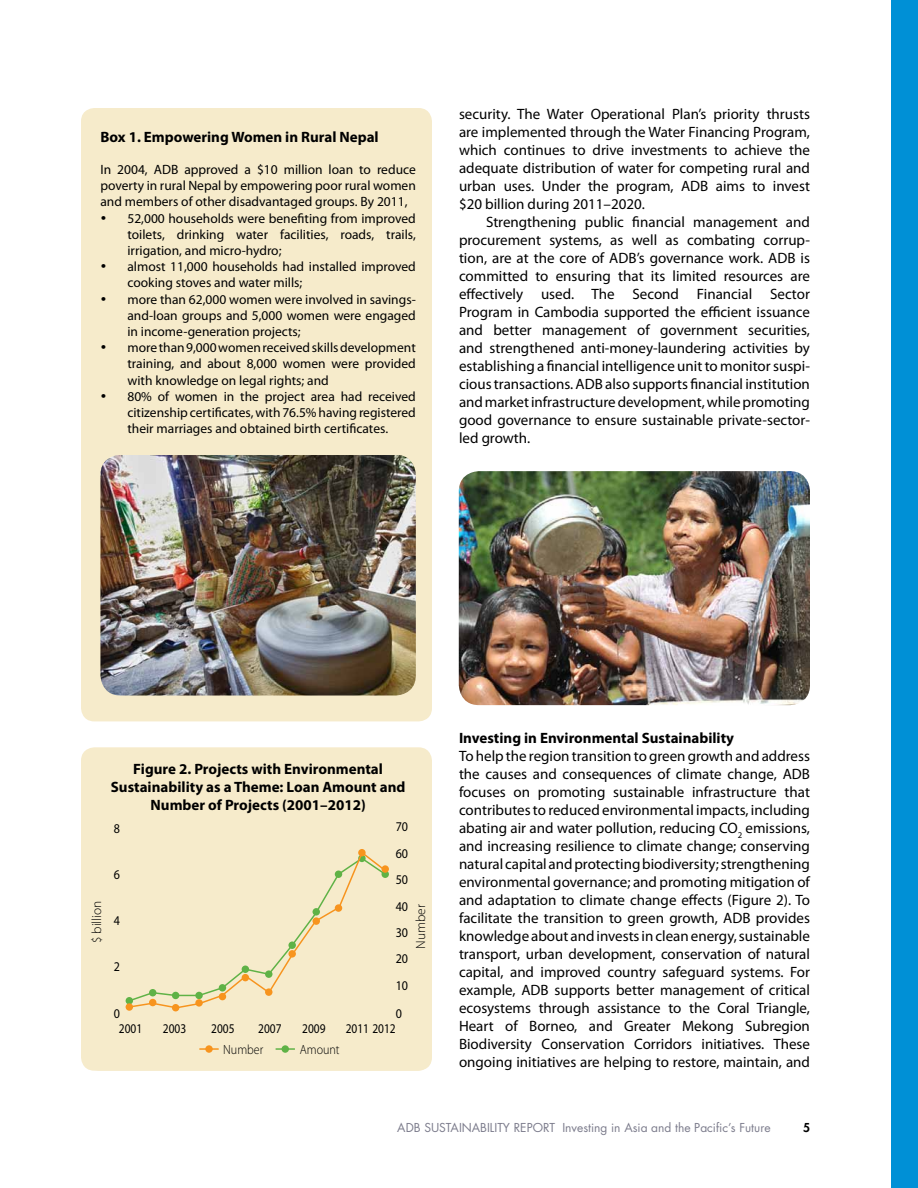
<style>
.page{position:relative;width:918px;height:1188px;background:#0090d6}
.page>*{position:absolute;margin:0;border:0;box-sizing:border-box;transform-origin:0 0}
.t1{font:15px/18px "Myriad Pro";color:#000;text-align:justify}
.t2{font:700 15px/18px "Myriad Pro";color:#000;text-align:center}
.t3{font:13.5px/16.2px "Myriad Pro";color:#000;text-align:justify}
.t4{font:13.35px "Myriad Pro";color:#000;scale:.85 1}
.t5{font:13.35px "Myriad Pro";color:#000;scale:.9 1}
.t6{font:300 13.35px "Myriad Pro";color:#000}
.t7{font:300 13.35px "Myriad Pro";color:#000;scale:.9 1}
.t8{font:12px "Futura Std";color:#7c7c8c}
.t9{font:800 12px "Futura Std";color:#000}
</style>
<div class="page">
<div style="left:0;top:0;width:891px;height:1188px;background:#fff"></div>
<div style="left:81px;top:747px;width:351px;height:324px;background:#f6ebcb;border-radius:14px"></div>
<div style="left:81px;top:108px;width:351px;height:613px;background:#f6ebcb;border-radius:14px"></div>
<div style="left:282px;top:1045px;width:7px;height:8px;background:#5fb246;border-radius:50%"></div>
<div style="left:126px;top:997px;width:7px;height:7px;background:#5fb246;border-radius:50%"></div>
<svg style="left:276px;top:1048px;width:19px;height:2px"></svg>
<svg style="left:205px;top:1045px;width:8px;height:8px"></svg>
<hr style="left:199px;top:1048px;width:20px;height:2px;background:#f7941e">
<svg style="left:126px;top:1003px;width:7px;height:8px"></svg>
<div style="left:172px;top:1004px;width:7px;height:7px;background:#f7941e;border-radius:50%"></div>
<svg style="left:127px;top:850px;width:260px;height:159px"></svg>
<img style="left:100px;top:455px;width:316px;height:241px">
<img style="left:459px;top:471px;width:351px;height:234px">
<p class="t2" style="left:100px;top:127px;width:280px">Box 1. Empowering Women in Rural Nepal</p>
<p class="t3" style="left:100px;top:161px;width:317px">In 2004, ADB approved a $10 million loan to reduce poverty in rural Nepal by empowering poor rural women and members of other disadvantaged groups. By 2011,</p>
<p class="t3" style="left:127px;top:210px;width:290px;text-indent:-27px">• 52,000 households were benefiting from improved toilets, drinking water facilities, roads, trails, irrigation, and micro-hydro;</p>
<p class="t3" style="left:127px;top:258px;width:290px;text-indent:-27px">• almost 11,000 households had installed improved cooking stoves and water mills;</p>
<p class="t3" style="left:127px;top:291px;width:290px;text-indent:-27px">• more than 62,000 women were involved in savings&shy;and-loan groups and 5,000 women were engaged in income-generation projects;</p>
<p class="t3" style="left:127px;top:339px;width:290px;text-indent:-27px">• more than 9,000 women received skills development training, and about 8,000 women were provided with knowledge on legal rights; and</p>
<p class="t3" style="left:127px;top:388px;width:290px;text-indent:-27px">• 80% of women in the project area had received citizenship certificates, with 76.5% having registered their marriages and obtained birth certificates.</p>
<p class="t1" style="left:459px;top:105px;width:353px">security. The Water Operational Plan’s priority thrusts are implemented through the Water Financing Program, which continues to drive investments to achieve the adequate distribution of water for competing rural and urban uses. Under the program, ADB aims to invest $20 billion during 2011–2020.</p>
<p class="t1" style="left:459px;top:213px;width:353px;text-indent:27px">Strengthening public financial management and procurement systems, as well as combating corrup&shy;tion, are at the core of ADB’s governance work. ADB is committed to ensuring that its limited resources are effectively used. The Second Financial Sector Program in Cambodia supported the efficient issuance and better management of government securities, and strengthened anti-money-laundering activities by establishing a financial intelligence unit to monitor suspi&shy;cious transactions. ADB also supports financial institution and market infrastructure development, while promoting good governance to ensure sustainable private-sector&shy;led growth.</p>
<p class="t2" style="left:111px;top:760px;width:296px">Figure 2. Projects with Environmental<br>Sustainability as a Theme: Loan Amount and<br>Number of Projects (2001–2012)</p>
<p class="t5" style="left:114px;top:821px;width:8px">8</p>
<p class="t5" style="left:114px;top:867px;width:8px">6</p>
<p class="t5" style="left:396px;top:820px;width:15px">70</p>
<p class="t5" style="left:396px;top:846px;width:15px">60</p>
<p class="t5" style="left:396px;top:872px;width:15px">50</p>
<p class="t5" style="left:396px;top:899px;width:15px">40</p>
<p class="t6" style="left:89px;top:943px;width:44px;rotate:-90deg">$ billion</p>
<p class="t6" style="left:413px;top:949px;width:46px;rotate:-90deg">Number</p>
<p class="t5" style="left:114px;top:914px;width:8px">4</p>
<p class="t5" style="left:396px;top:925px;width:15px">30</p>
<p class="t5" style="left:114px;top:960px;width:8px">2</p>
<p class="t5" style="left:114px;top:1006px;width:8px">0</p>
<p class="t5" style="left:396px;top:952px;width:15px">20</p>
<p class="t5" style="left:396px;top:978px;width:15px">10</p>
<p class="t5" style="left:396px;top:1006px;width:8px">0</p>
<p class="t4" style="left:119px;top:1021px;width:29px">2001</p>
<p class="t4" style="left:163px;top:1021px;width:29px">2003</p>
<p class="t4" style="left:211px;top:1021px;width:29px">2005</p>
<p class="t4" style="left:258px;top:1021px;width:29px">2007</p>
<p class="t4" style="left:302px;top:1021px;width:29px">2009</p>
<p class="t4" style="left:346px;top:1021px;width:60px">2011 2012</p>
<p class="t7" style="left:223px;top:1041px;width:46px">Number</p>
<p class="t7" style="left:300px;top:1041px;width:46px">Amount</p>
<p class="t2" style="left:459px;top:729px;width:277px">Investing in Environmental Sustainability</p>
<p class="t1" style="left:459px;top:747px;width:353px">To help the region transition to green growth and address the causes and consequences of climate change, ADB focuses on promoting sustainable infrastructure that contributes to reduced environmental impacts, including abating air and water pollution, reducing CO<sub>2</sub> emissions, and increasing resilience to climate change; conserving natural capital and protecting biodiversity; strengthening environmental governance; and promoting mitigation of and adaptation to climate change effects (Figure 2). To facilitate the transition to green growth, ADB provides knowledge about and invests in clean energy, sustainable transport, urban development, conservation of natural capital, and improved country safeguard systems. For example, ADB supports better management of critical ecosystems through assistance to the Coral Triangle, Heart of Borneo, and Greater Mekong Subregion Biodiversity Conservation Corridors initiatives. These ongoing initiatives are helping to restore, maintain, and</p>
<p class="t8" style="left:397px;top:1120px;width:375px">ADB SUSTAINABILITY REPORT Investing in Asia and the Pacific’s Future</p>
<p class="t9" style="left:803px;top:1120px;width:8px">5</p>
</div>
